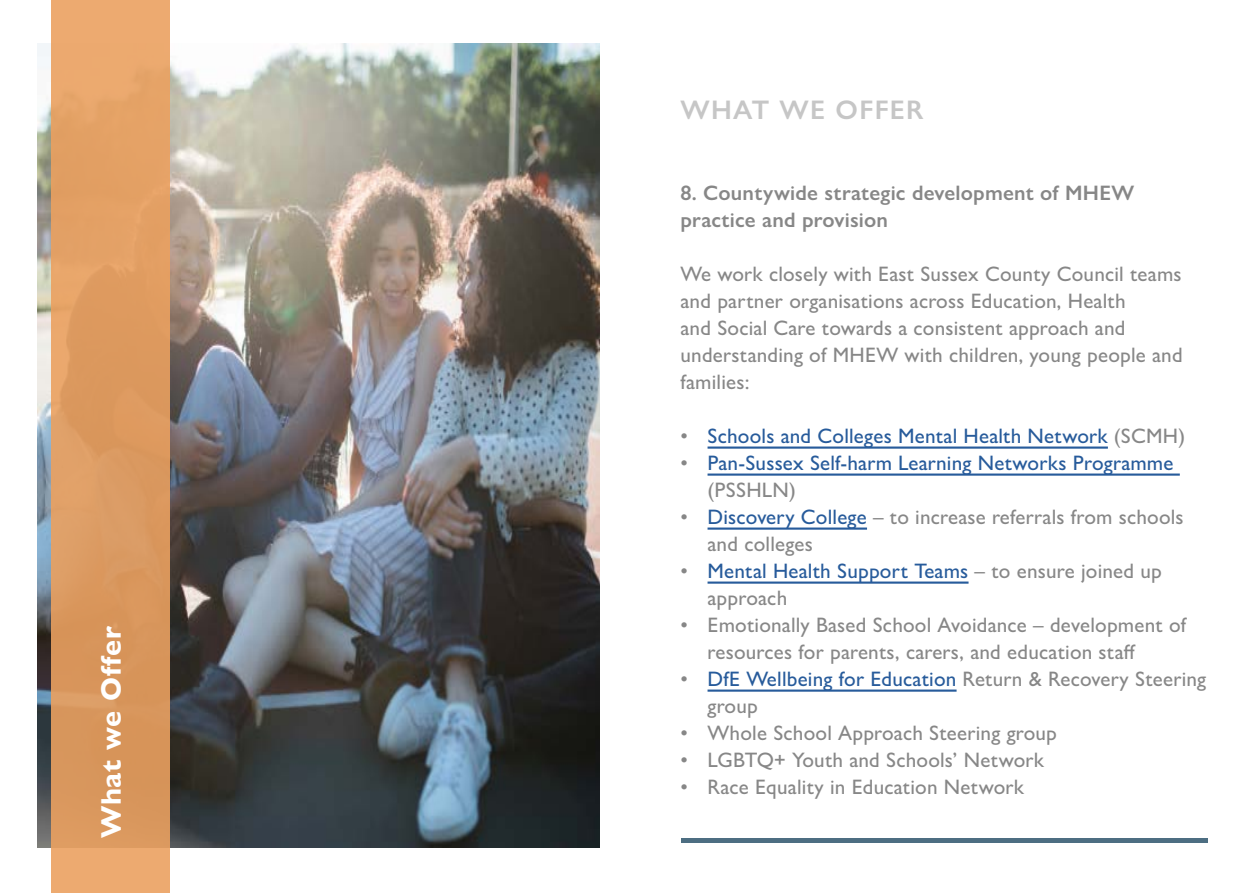
<style>
.page{position:relative;width:1259px;height:893px;background:#fff}
.page>*{position:absolute;margin:0;border:0;box-sizing:border-box;transform-origin:0 0}
.t1{font:700 28.5px "Gill Sans Nova";letter-spacing:.025em;color:#fff}
.t2{font:600 27px "Gill Sans Nova";letter-spacing:.05em;color:#c6c6c6}
.t3{font:500 21px/27px "Gill Sans Nova";letter-spacing:.01em;color:#878787}
.t4{font:500 21px/27px "Gill Sans Nova";letter-spacing:.01em;color:#275b9b}
.t5{font:600 21px/27px "Gill Sans Nova";letter-spacing:.01em;color:#878787}
.s1{color:#878787}
.s2{color:#275b9b}
</style>
<div class="page">
<img style="left:37px;top:43px;width:563px;height:805px">
<svg style="left:51px;top:0;width:119px;height:893px;background:#df9d62"></svg>
<hr style="left:707px;top:446px;width:401px;height:3px;background:#275b9b">
<hr style="left:707px;top:473px;width:472px;height:3px;background:#275b9b">
<hr style="left:707px;top:527px;width:160px;height:3px;background:#275b9b">
<hr style="left:707px;top:581px;width:261px;height:3px;background:#275b9b">
<hr style="left:707px;top:689px;width:249px;height:3px;background:#275b9b">
<div style="left:681px;top:838px;width:527px;height:5px;background:#4d6e82"></div>
<h1 class="t1" style="left:93px;top:838px;width:214px;rotate:-90deg">What we Offer</h1>
<p class="t2" style="left:680px;top:93px;width:245px">WHAT WE OFFER</p>
<p class="t5" style="left:680px;top:179px;width:455px">8. Countywide strategic development of MHEW practice and provision</p>
<p class="t3" style="left:680px;top:260px;width:504px">We work closely with East Sussex County Council teams and partner organisations across Education, Health<br>and Social Care towards a consistent approach and understanding of MHEW with children, young people and families:</p>
<p class="t4" style="left:680px;top:422px;width:506px"><span class="s1">•</span> Schools and Colleges Mental Health Network <span class="s1">(SCMH)</span></p>
<p class="t4" style="left:707px;top:449px;width:467px;text-indent:-27px"><span class="s1">•</span> Pan-Sussex Self-harm Learning Networks Programme <span class="s1">(PSSHLN)</span></p>
<p class="t3" style="left:707px;top:503px;width:478px;text-indent:-27px">• <span class="s2">Discovery College</span> – to increase referrals from schools and colleges</p>
<p class="t3" style="left:707px;top:557px;width:456px;text-indent:-27px">• <span class="s2">Mental Health Support Teams</span> – to ensure joined up approach</p>
<p class="t3" style="left:707px;top:611px;width:480px;text-indent:-27px">• Emotionally Based School Avoidance – development of resources for parents, carers, and education staff</p>
<p class="t3" style="left:707px;top:665px;width:500px;text-indent:-27px">• <span class="s2">DfE Wellbeing for Education</span> Return &amp; Recovery Steering group</p>
<p class="t3" style="left:680px;top:719px;width:378px">• Whole School Approach Steering group</p>
<p class="t3" style="left:680px;top:746px;width:365px">• LGBTQ+ Youth and Schools’ Network</p>
<p class="t3" style="left:680px;top:773px;width:345px">• Race Equality in Education Network</p>
</div>
